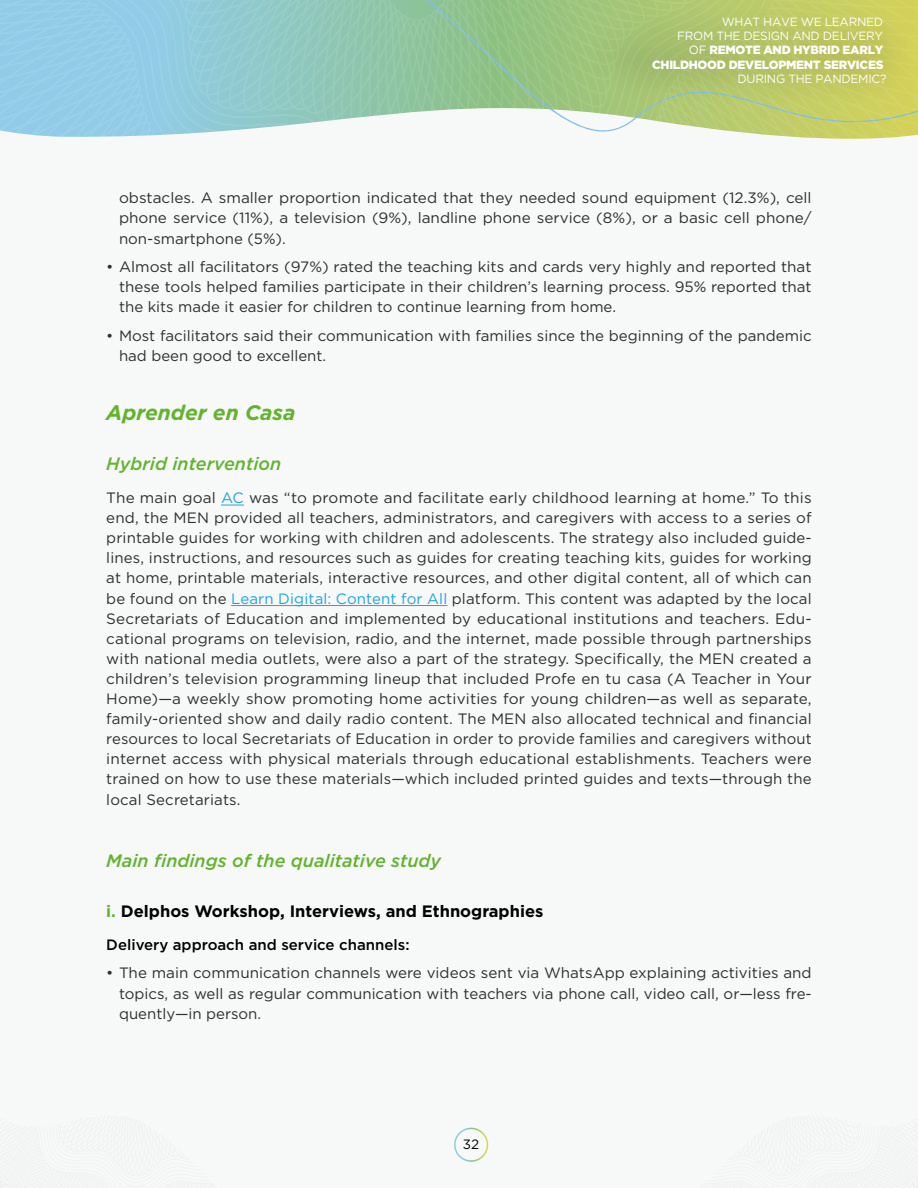
<style>
.page{position:relative;width:918px;height:1188px;background:#f7f8f8}
.page>*{position:absolute;margin:0;border:0;box-sizing:border-box;transform-origin:0 0}
.Heading_2{font:italic 700 21px "Gotham";color:#63b32e}
.Heading_3{font:italic 500 18px "Gotham";color:#63b32e}
.Heading_4{font:700 16.5px "Gotham";color:#000}
.Text_paragraph{font:15px/20.1px "Gotham";letter-spacing:.01em;color:#302e30;text-align:justify}
.Texto_bullets{font:15px/20.1px "Gotham";color:#302e30;text-align:justify}
.Texto_bullets-2{font:500 15px "Gotham";color:#000}
.t1{font:13.5px "Gotham";color:#000}
.t2{font:900 11.85px/14.2px "Gotham";letter-spacing:-.025em;color:#fff;text-align:right}
.t3{font:11.85px "Gotham";letter-spacing:-.025em;color:#fff}
.s1{font-weight:400}
.s2{color:#20a5df}
.s3{color:#63b32e}
</style>
<div class="page">
<svg style="left:0;top:0;width:47px;height:136px;background:#94cde7"></svg>
<svg style="left:47px;top:0;width:59px;height:137px;background:#93cde7"></svg>
<svg style="left:122px;top:0;width:444px;height:137px;background:#9ecdbd"></svg>
<img style="left:566px;top:0;width:352px;height:139px">
<div style="left:454px;top:1128px;width:34px;height:34px;border:2px solid #fff;border-radius:50%"></div>
<svg style="left:221px;top:505px;width:23px;height:1px"></svg>
<hr style="left:231px;top:605px;width:216px;height:1px;background:#20a5df">
<p class="t2" style="left:652px;top:14px;width:233px"><span class="s1">WHAT HAVE WE LEARNED<br>FROM THE DESIGN AND DELIVERY<br>OF</span> REMOTE AND HYBRID EARLY<br>CHILDHOOD DEVELOPMENT SERVICES</p>
<p class="t3" style="left:738px;top:71px;width:150px">DURING THE PANDEMIC?</p>
<p class="Texto_bullets" style="left:119px;top:188px;width:694px">obstacles. A smaller proportion indicated that they needed sound equipment (12.3%), cell phone service (11%), a television (9%), landline phone service (8%), or a basic cell phone/ non-smartphone (5%).</p>
<p class="Texto_bullets" style="left:119px;top:256px;width:694px;text-indent:-13px">• Almost all facilitators (97%) rated the teaching kits and cards very highly and reported that these tools helped families participate in their children’s learning process. 95% reported that the kits made it easier for children to continue learning from home.</p>
<p class="Texto_bullets" style="left:119px;top:325px;width:694px;text-indent:-13px">• Most facilitators said their communication with families since the beginning of the pandemic had been good to excellent.</p>
<p class="Heading_2" style="left:106px;top:399px;width:191px">Aprender en Casa</p>
<p class="Heading_3" style="left:106px;top:452px;width:177px">Hybrid intervention</p>
<p class="Text_paragraph" style="left:106px;top:487px;width:707px">The main goal <span class="s2">AC</span> was “to promote and facilitate early childhood learning at home.” To this end, the MEN provided all teachers, administrators, and caregivers with access to a series of printable guides for working with children and adolescents. The strategy also included guide&shy;lines, instructions, and resources such as guides for creating teaching kits, guides for working at home, printable materials, interactive resources, and other digital content, all of which can be found on the <span class="s2">Learn Digital: Content for All</span> platform. This content was adapted by the local Secretariats of Education and implemented by educational institutions and teachers. Edu&shy;cational programs on television, radio, and the internet, made possible through partnerships with national media outlets, were also a part of the strategy. Specifically, the MEN created a children’s television programming lineup that included Profe en tu casa (A Teacher in Your Home)—a weekly show promoting home activities for young children—as well as separate, family-oriented show and daily radio content. The MEN also allocated technical and financial resources to local Secretariats of Education in order to provide families and caregivers without internet access with physical materials through educational establishments. Teachers were trained on how to use these materials—which included printed guides and texts—through the local Secretariats.</p>
<p class="Heading_3" style="left:106px;top:849px;width:336px">Main findings of the qualitative study</p>
<p class="Heading_4" style="left:106px;top:900px;width:439px"><span class="s3">i.</span> Delphos Workshop, Interviews, and Ethnographies</p>
<p class="Texto_bullets-2" style="left:106px;top:935px;width:305px">Delivery approach and service channels:</p>
<p class="Texto_bullets" style="left:119px;top:963px;width:694px;text-indent:-13px">• The main communication channels were videos sent via WhatsApp explaining activities and topics, as well as regular communication with teachers via phone call, video call, or—less fre&shy;quently—in person.</p>
<p class="t1" style="left:463px;top:1136px;width:18px">32</p>
</div>
